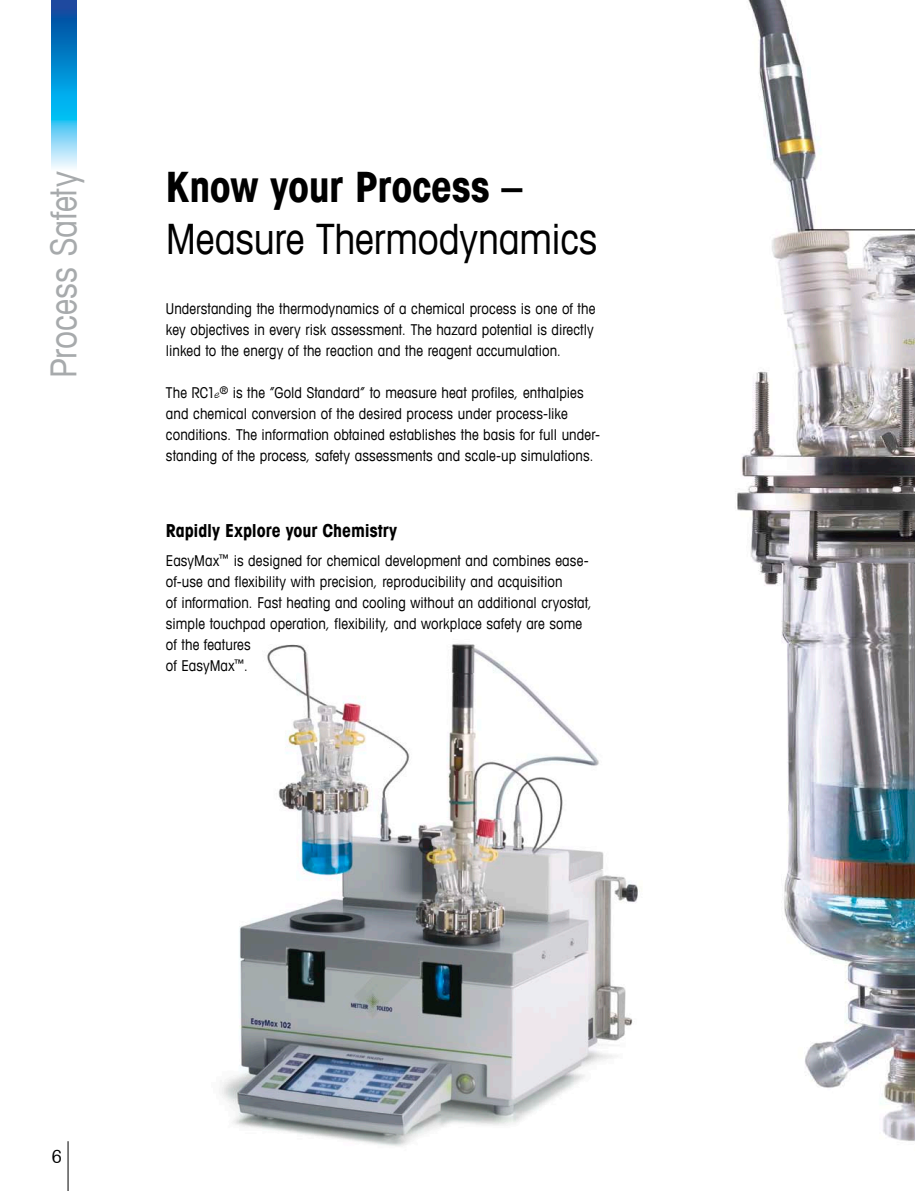
<style>
.page{position:relative;width:915px;height:1191px;background:#fff}
.page>*{position:absolute;margin:0;border:0;box-sizing:border-box;transform-origin:0 0}
.t1{font:condensed 42px "Avant Garde Com";letter-spacing:-.005em;color:#000}
.t2{font:700 condensed 42px "Avant Garde Com";letter-spacing:-.005em;color:#000}
.t3{font:condensed 36px "Avant Garde Com";color:#a7aaac}
.t4{font:700 condensed 18px "Avant Garde Com";letter-spacing:-.005em;color:#000}
.t5{font:condensed 18px "Avant Garde";color:#000}
.t6{font:condensed 15px/21px "Avant Garde Com";letter-spacing:.005em;color:#000}
.s1{font-family:"Kaufmann LT";font-stretch:normal}
</style>
<div class="page">
<hr style="left:68px;top:1141px;width:1px;height:50px;background:#000">
<img style="left:51px;top:0;width:25px;height:168px">
<img style="left:737px;top:0;width:177px;height:1141px">
<img style="left:221px;top:643px;width:417px;height:503px">
<hr style="left:804px;top:229px;width:110px;height:1px;background:#000">
<h2 class="t3" style="left:41px;top:378px;width:208px;rotate:-90deg">Process Safety</h2>
<h1 class="t2" style="left:166px;top:160px;width:358px">Know your Process –</h1>
<h1 class="t1" style="left:166px;top:213px;width:433px">Measure Thermodynamics</h1>
<p class="t6" style="left:166px;top:297px;width:431px;text-align:justify">Understanding the thermodynamics of a chemical process is one of the key objectives in every risk assessment. The hazard potential is directly linked to the energy of the reaction and the reagent accumulation.</p>
<p class="t6" style="left:166px;top:381px;width:435px">The RC1<span class="s1">e</span><sup>®</sup> is the ”Gold Standard” to measure heat profiles, enthalpies and chemical conversion of the desired process under process-like conditions. The information obtained establishes the basis for full under&shy;standing of the process, safety assessments and scale-up simulations.</p>
<p class="t4" style="left:166px;top:518px;width:233px">Rapidly Explore your Chemistry</p>
<p class="t6" style="left:166px;top:549px;width:427px">EasyMax<sup>™</sup> is designed for chemical development and combines ease&shy;of-use and flexibility with precision, reproducibility and acquisition<br>of information. Fast heating and cooling without an additional cryostat, simple touchpad operation, flexibility, and workplace safety are some of the features<br>of EasyMax<sup>™</sup>.</p>
<p class="t5" style="left:52px;top:1145px;width:12px">6</p>
</div>
